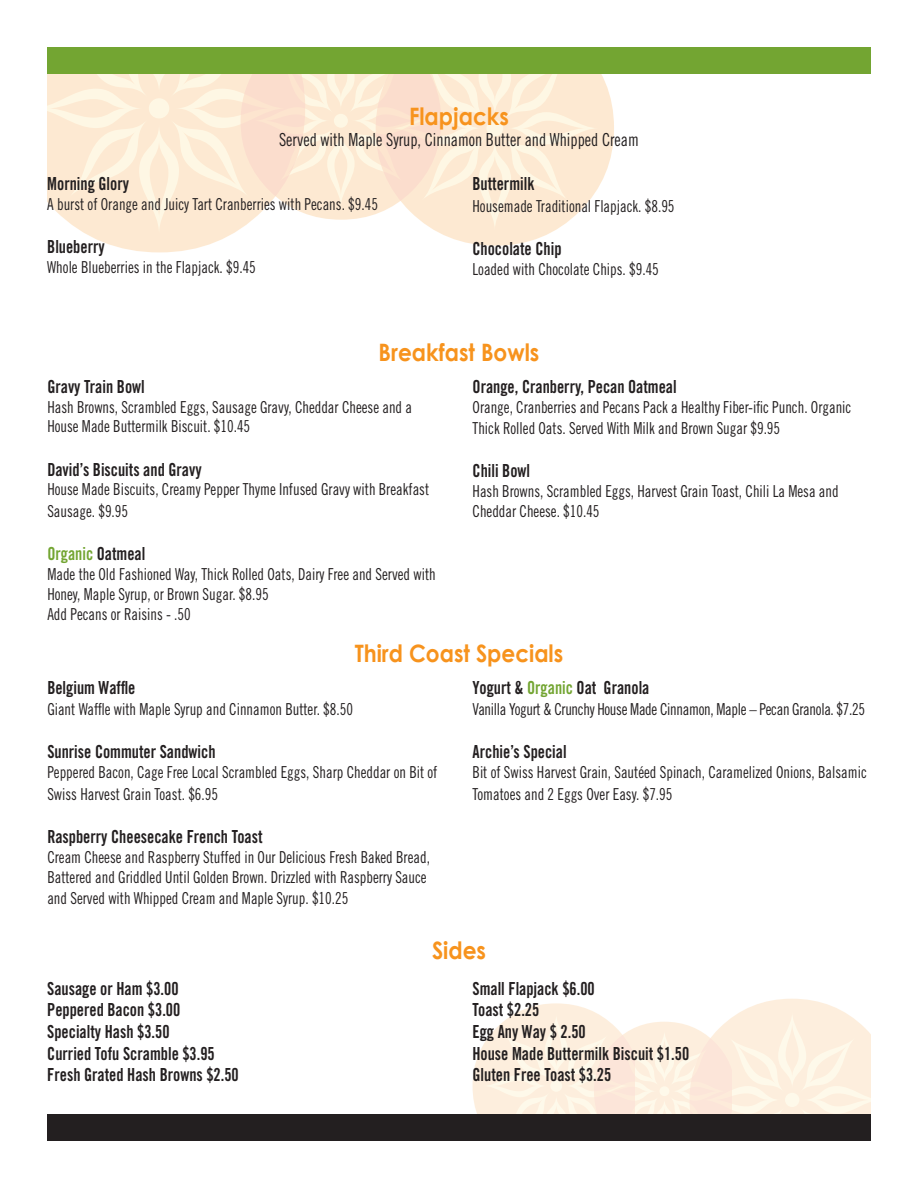
<style>
.page{position:relative;width:918px;height:1188px;background:#fff}
.page>*{position:absolute;margin:0;border:0;box-sizing:border-box;transform-origin:0 0}
.t1{font:700 24px "Century Gothic";color:#f7931d;scale:.9 1}
.t2{font:18px/21.6px "Trade Gothic LT Std Bd Cn 20";color:#231f20;scale:.9 1}
.t3{font:18px "Trade Gothic LT Std Cn 18";color:#231f20;scale:.9 1}
.t4{font:18px "Trade Gothic LT Std Bd Cn 20";color:#73a532;scale:.9 1}
.t5{font:16.5px/19.8px "Trade Gothic LT Std Cn 18";color:#231f20;scale:.9 1}
.t6{font:16.5px "Trade Gothic LT Std Cn 18";letter-spacing:-.02em;color:#231f20;scale:.9 1}
.s1{color:#231f20}
.s2{color:#73a532}
</style>
<div class="page">
<svg style="left:115px;top:246px;width:88px;height:6px"></svg>
<svg style="left:47px;top:74px;width:567px;height:172px;background:#fdecd9"></svg>
<div style="left:47px;top:47px;width:824px;height:27px;background:#73a532"></div>
<svg style="left:473px;top:999px;width:398px;height:115px;background:#fdf1e3"></svg>
<div style="left:47px;top:1114px;width:824px;height:27px;background:#231f20"></div>
<h1 class="t1" style="left:409px;top:101px;width:112px">Flapjacks</h1>
<p class="t3" style="left:279px;top:129px;width:401px">Served with Maple Syrup, Cinnamon Butter and Whipped Cream</p>
<p class="t2" style="left:47px;top:173px;width:92px">Morning Glory</p>
<p class="t5" style="left:47px;top:194px;width:369px">A burst of Orange and Juicy Tart Cranberries with Pecans. $9.45</p>
<p class="t2" style="left:47px;top:236px;width:65px">Blueberry</p>
<p class="t5" style="left:47px;top:257px;width:233px">Whole Blueberries in the Flapjack. $9.45</p>
<p class="t2" style="left:472px;top:173px;width:70px">Buttermilk</p>
<p class="t5" style="left:472px;top:196px;width:226px">Housemade Traditional Flapjack. $8.95</p>
<p class="t2" style="left:472px;top:238px;width:100px">Chocolate Chip</p>
<p class="t5" style="left:472px;top:259px;width:209px">Loaded with Chocolate Chips. $9.45</p>
<h1 class="t1" style="left:379px;top:337px;width:180px">Breakfast Bowls</h1>
<p class="t2" style="left:47px;top:375px;width:110px">Gravy Train Bowl</p>
<p class="t5" style="left:47px;top:397px;width:407px">Hash Browns, Scrambled Eggs, Sausage Gravy, Cheddar Cheese and a<br>House Made Buttermilk Biscuit. $10.45</p>
<p class="t2" style="left:47px;top:458px;width:173px">David’s Biscuits and Gravy</p>
<p class="t5" style="left:47px;top:478px;width:426px;line-height:21.6px">House Made Biscuits, Creamy Pepper Thyme Infused Gravy with Breakfast<br>Sausage. $9.95</p>
<p class="t4" style="left:47px;top:543px;width:110px">Organic <span class="s1">Oatmeal</span></p>
<p class="t5" style="left:47px;top:564px;width:433px">Made the Old Fashioned Way, Thick Rolled Oats, Dairy Free and Served with<br>Honey, Maple Syrup, or Brown Sugar. $8.95<br>Add Pecans or Raisins - .50</p>
<p class="t2" style="left:473px;top:375px;width:228px">Orange, Cranberry, Pecan Oatmeal</p>
<p class="t5" style="left:473px;top:396px;width:422px;line-height:21.6px">Orange, Cranberries and Pecans Pack a Healthy Fiber-ific Punch. Organic<br>Thick Rolled Oats. Served With Milk and Brown Sugar $9.95</p>
<p class="t2" style="left:473px;top:460px;width:65px">Chili Bowl</p>
<p class="t5" style="left:473px;top:481px;width:408px">Hash Browns, Scrambled Eggs, Harvest Grain Toast, Chili La Mesa and<br>Cheddar Cheese. $10.45</p>
<h1 class="t1" style="left:355px;top:638px;width:233px">Third Coast Specials</h1>
<p class="t2" style="left:47px;top:676px;width:99px">Belgium Waffle</p>
<p class="t5" style="left:47px;top:699px;width:341px">Giant Waffle with Maple Syrup and Cinnamon Butter. $8.50</p>
<p class="t2" style="left:47px;top:741px;width:188px">Sunrise Commuter Sandwich</p>
<p class="t5" style="left:47px;top:761px;width:435px;line-height:21.6px">Peppered Bacon, Cage Free Local Scrambled Eggs, Sharp Cheddar on Bit of<br>Swiss Harvest Grain Toast. $6.95</p>
<p class="t2" style="left:47px;top:826px;width:241px">Raspberry Cheesecake French Toast</p>
<p class="t5" style="left:47px;top:847px;width:427px">Cream Cheese and Raspberry Stuffed in Our Delicious Fresh Baked Bread,<br>Battered and Griddled Until Golden Brown. Drizzled with Raspberry Sauce</p>
<p class="t5" style="left:47px;top:888px;width:336px">and Served with Whipped Cream and Maple Syrup. $10.25</p>
<p class="t2" style="left:473px;top:676px;width:198px">Yogurt &amp; <span class="s2">Organic</span> Oat Granola</p>
<p class="t6" style="left:473px;top:700px;width:438px">Vanilla Yogurt &amp; Crunchy House Made Cinnamon, Maple – Pecan Granola. $7.25</p>
<p class="t2" style="left:473px;top:741px;width:106px">Archie’s Special</p>
<p class="t5" style="left:473px;top:761px;width:440px;line-height:21.6px">Bit of Swiss Harvest Grain, Sautéed Spinach, Caramelized Onions, Balsamic<br>Tomatoes and 2 Eggs Over Easy. $7.95</p>
<h1 class="t1" style="left:432px;top:935px;width:61px">Sides</h1>
<p class="t2" style="left:47px;top:977px;width:214px">Sausage or Ham $3.00<br>Peppered Bacon $3.00<br>Specialty Hash $3.50<br>Curried Tofu Scramble $3.95<br>Fresh Grated Hash Browns $2.50</p>
<p class="t2" style="left:473px;top:977px;width:242px">Small Flapjack $6.00<br>Toast $2.25<br>Egg Any Way $ 2.50<br>House Made Buttermilk Biscuit $1.50<br>Gluten Free Toast $3.25</p>
</div>
